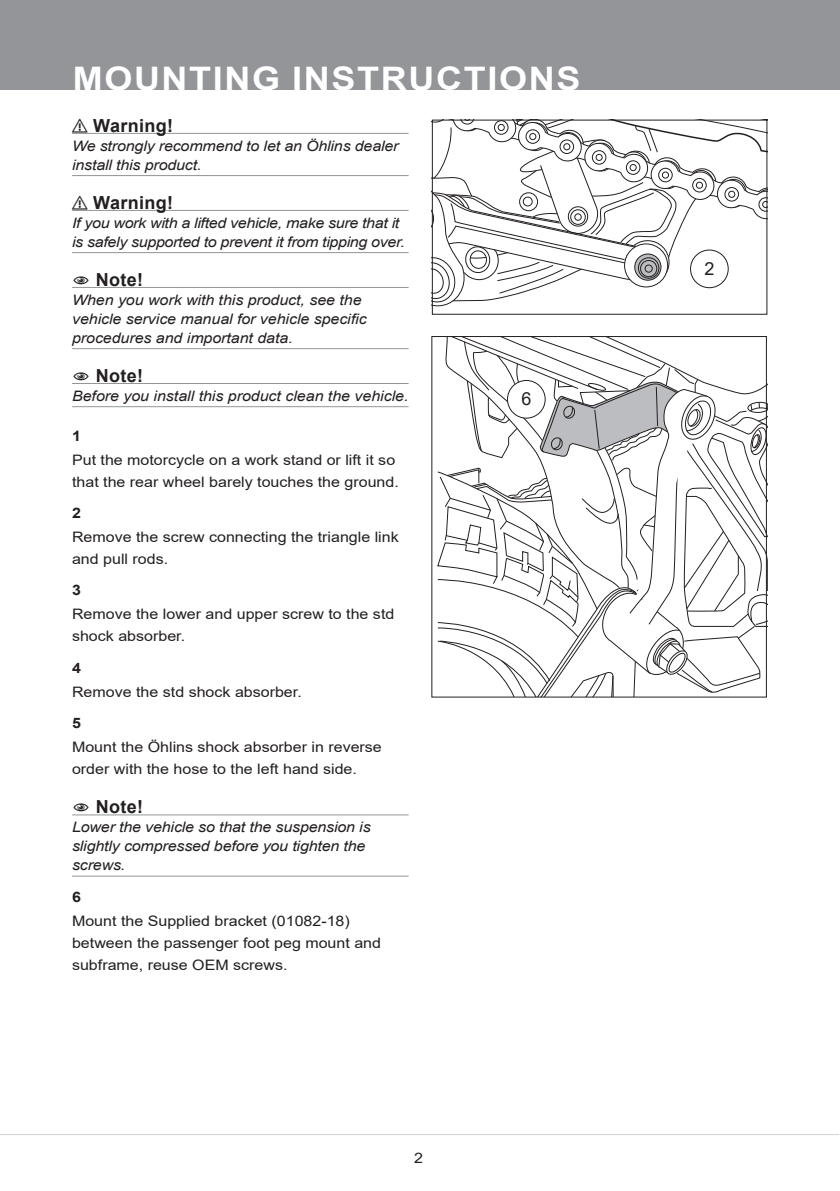
<style>
.page{position:relative;width:840px;height:1191px;background:#fff}
.page>*{position:absolute;margin:0;border:0;box-sizing:border-box;transform-origin:0 0}
.t1{font:700 32.4px "Arial";letter-spacing:.045em;color:#fff;scale:1.11 1}
.t2{font:700 18px "Arial";letter-spacing:.02em;color:#231f20}
.t3{font:18px "Arial";color:#231f20}
.t4{font:14.4px/22px "Arial";color:#231f20;scale:1.11 1}
.t5{font:italic 14.4px/19px "Arial";letter-spacing:-.01em;color:#231f20;scale:1.11 1}
.t6{font:700 14.4px "Arial";color:#231f20;scale:1.11 1}
</style>
<div class="page">
<div style="left:0;top:0;width:839px;height:90px;background:#939598"></div>
<hr style="left:0;top:1134px;width:838px;height:1px;background:#d1d2d4">
<svg style="left:437px;top:336px;width:330px;height:360px"></svg>
<svg style="left:431px;top:119px;width:336px;height:188px"></svg>
<div style="left:724px;top:187px;width:14px;height:15px;border:1px solid #231f20;border-radius:50%"></div>
<div style="left:727px;top:191px;width:7px;height:7px;border:1px solid #231f20;border-radius:50%"></div>
<hr style="left:72px;top:814px;width:336px;height:1px;background:#939598">
<hr style="left:72px;top:875px;width:336px;height:1px;background:#939598">
<hr style="left:72px;top:133px;width:336px;height:1px;background:#939598">
<hr style="left:72px;top:175px;width:336px;height:1px;background:#939598">
<hr style="left:72px;top:210px;width:336px;height:1px;background:#939598">
<hr style="left:72px;top:252px;width:336px;height:1px;background:#939598">
<hr style="left:72px;top:287px;width:336px;height:1px;background:#939598">
<hr style="left:72px;top:348px;width:336px;height:1px;background:#939598">
<hr style="left:72px;top:383px;width:336px;height:1px;background:#939598">
<hr style="left:72px;top:406px;width:336px;height:1px;background:#939598">
<div style="left:690px;top:250px;width:37px;height:38px;background:#fff;border-radius:50%"></div>
<div style="left:689px;top:249px;width:39px;height:39px;border:1px solid #231f20;border-radius:50%"></div>
<div style="left:431px;top:120px;width:336px;height:195px;border:1px solid #231f20"></div>
<div style="left:507px;top:380px;width:38px;height:38px;background:#fff;border-radius:50%"></div>
<div style="left:506px;top:380px;width:39px;height:38px;border:1px solid #231f20;border-radius:50%"></div>
<h1 class="t1" style="left:73px;top:56px;width:458px">MOUNTING INSTRUCTIONS</h1>
<p class="t2" style="left:72px;top:113px;width:103px">⚠ Warning!</p>
<p class="t5" style="left:72px;top:136px;width:295px">We strongly recommend to let an Öhlins dealer install this product.</p>
<p class="t2" style="left:72px;top:190px;width:103px">⚠ Warning!</p>
<p class="t5" style="left:72px;top:213px;width:301px">If you work with a lifted vehicle, make sure that it is safely supported to prevent it from tipping over.</p>
<p class="t2" style="left:96px;top:267px;width:49px">Note!</p>
<p class="t5" style="left:72px;top:290px;width:267px">When you work with this product, see the vehicle service manual for vehicle specific procedures and important data.</p>
<p class="t2" style="left:96px;top:363px;width:49px">Note!</p>
<p class="t5" style="left:72px;top:386px;width:304px">Before you install this product clean the vehicle.</p>
<p class="t3" style="left:521px;top:387px;width:12px">6</p>
<p class="t6" style="left:72px;top:425px;width:10px">1</p>
<p class="t4" style="left:72px;top:448px;width:296px">Put the motorcycle on a work stand or lift it so that the rear wheel barely touches the ground.</p>
<p class="t6" style="left:72px;top:503px;width:10px">2</p>
<p class="t4" style="left:72px;top:526px;width:296px">Remove the screw connecting the triangle link and pull rods.</p>
<p class="t6" style="left:72px;top:580px;width:10px">3</p>
<p class="t4" style="left:72px;top:603px;width:292px">Remove the lower and upper screw to the std shock absorber.</p>
<p class="t6" style="left:72px;top:657px;width:10px">4</p>
<p class="t4" style="left:72px;top:680px;width:208px">Remove the std shock absorber.</p>
<p class="t6" style="left:72px;top:713px;width:10px">5</p>
<p class="t4" style="left:72px;top:736px;width:280px">Mount the Öhlins shock absorber in reverse order with the hose to the left hand side.</p>
<p class="t2" style="left:96px;top:794px;width:49px">Note!</p>
<p class="t5" style="left:72px;top:818px;width:270px">Lower the vehicle so that the suspension is slightly compressed before you tighten the screws.</p>
<p class="t6" style="left:72px;top:886px;width:10px">6</p>
<p class="t4" style="left:72px;top:909px;width:280px">Mount the Supplied bracket (01082-18) between the passenger foot peg mount and subframe, reuse OEM screws.</p>
<p class="t4" style="left:414px;top:1146px;width:10px">2</p>
<p class="t3" style="left:704px;top:256px;width:12px">2</p>
</div>
